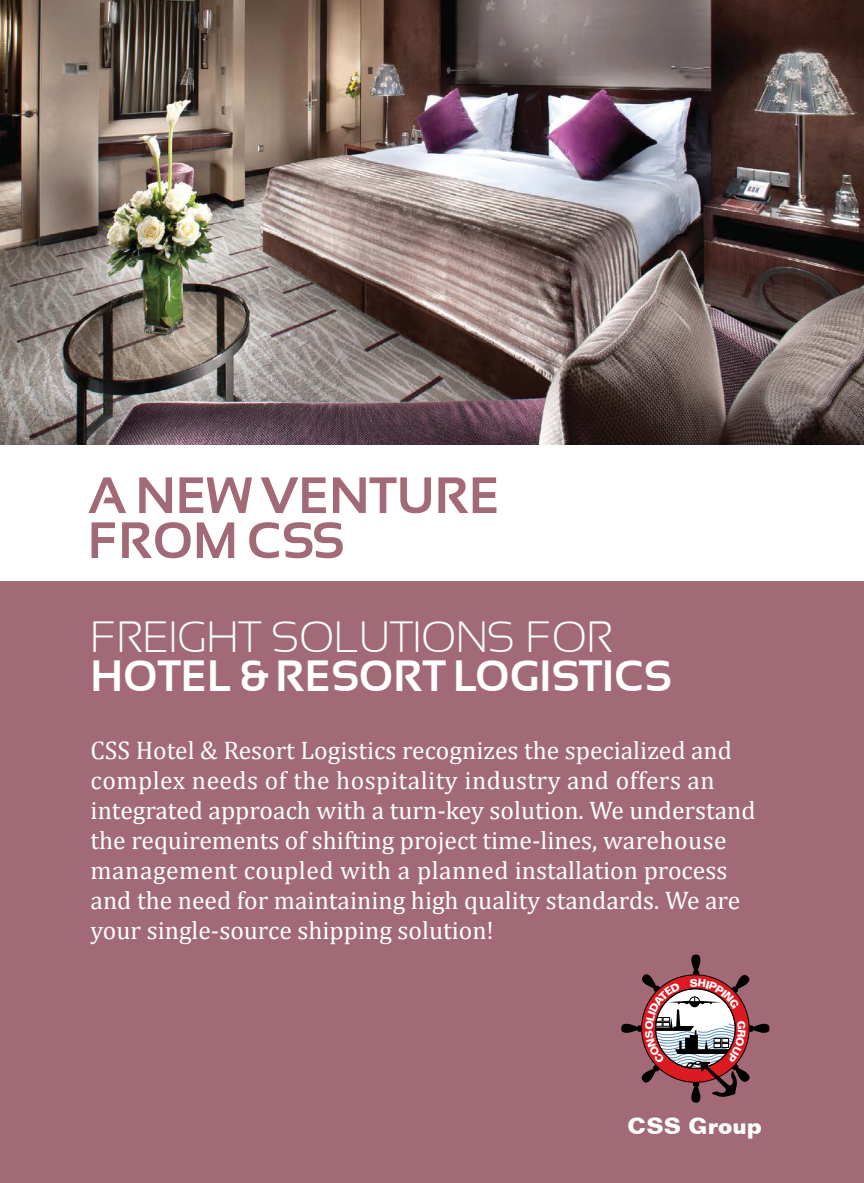
<style>
.page{position:relative;width:864px;height:1183px;background:#fff}
.page>*{position:absolute;margin:0;border:0;box-sizing:border-box;transform-origin:0 0}
.t1{font:700 51px/45px "Sansation";color:#a26a76}
.t2{font:700 43.5px "Sansation";color:#fff}
.t3{font:300 43.5px "Sansation";color:#fff}
.t4{font:25.5px/30px "Cambria";color:#fff}
.t5{font:700 22.5px "Folio BT";color:#fff}
</style>
<div class="page">
<img style="left:0;top:0;width:863px;height:445px">
<div style="left:0;top:580px;width:863px;height:602px;background:#a26a76"></div>
<hr style="left:863px;top:1026px;width:1px;height:156px;background:#a26a76">
<svg style="left:621px;top:954px;width:149px;height:149px"></svg>
<h1 class="t1" style="left:88px;top:472px;width:413px">A NEW VENTURE<br>FROM CSS</h1>
<h2 class="t3" style="left:90px;top:613px;width:523px">FREIGHT SOLUTIONS FOR</h2>
<h2 class="t2" style="left:90px;top:651px;width:582px">HOTEL &amp; RESORT LOGISTICS</h2>
<p class="t4" style="left:90px;top:734px;width:666px">CSS Hotel &amp; Resort Logistics recognizes the specialized and complex needs of the hospitality industry and offers an integrated approach with a turn-key solution. We understand the requirements of shifting project time-lines, warehouse management coupled with a planned installation process and the need for maintaining high quality standards. We are your single-source shipping solution!</p>
<p class="t5" style="left:627px;top:1111px;width:136px">CSS Group</p>
</div>
